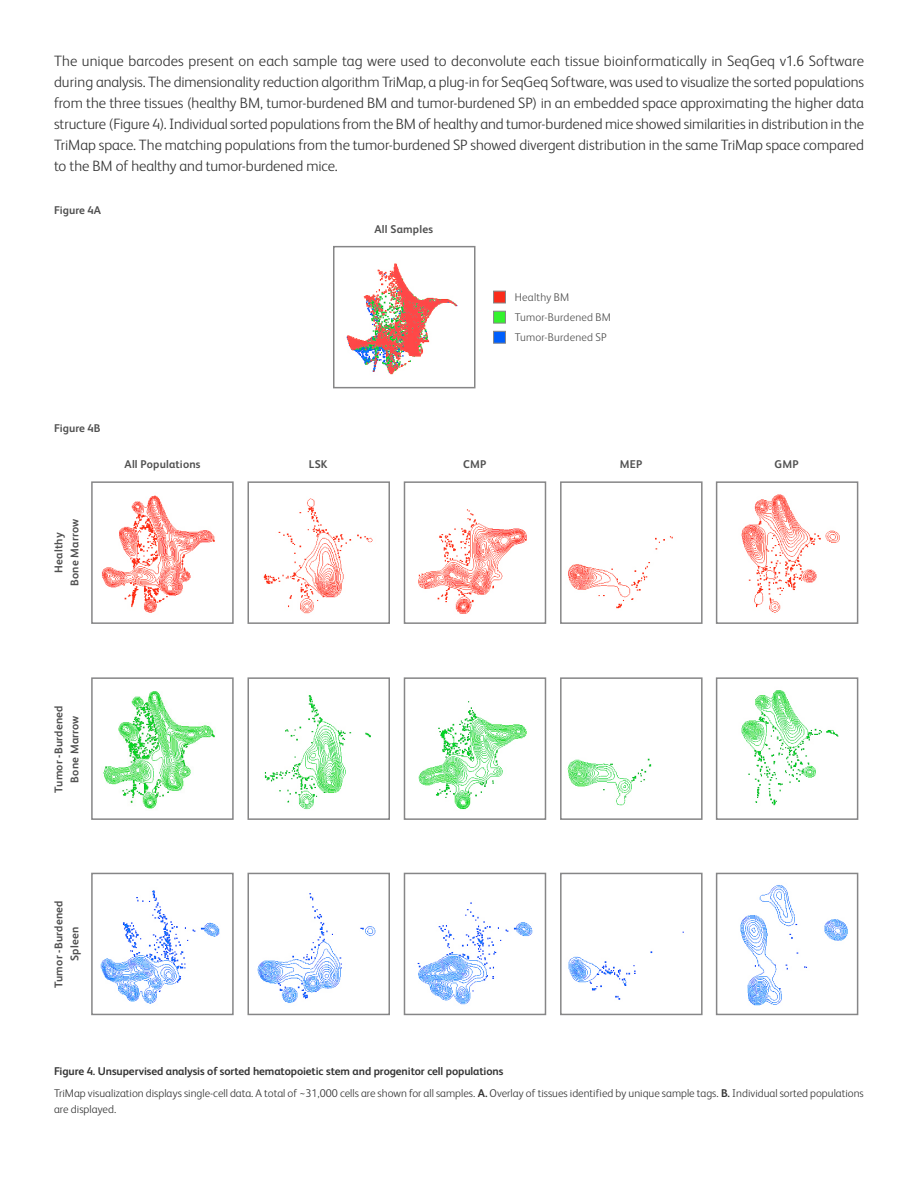
<style>
.page{position:relative;width:918px;height:1188px;background:#fff}
.page>*{position:absolute;margin:0;border:0;box-sizing:border-box;transform-origin:0 0}
.t1{font:300 15px/21px "FS Albert Pro";letter-spacing:-.005em;color:#353535;text-align:justify}
.Body_copy_option_1_F{font:300 11.25px/15.8px "FS Albert Pro";color:#353535}
.Specifications_FS_Al{font:700 11.25px/15.8px "FS Albert Pro";letter-spacing:.015em;color:#505050;text-align:center}
.Body_copy_option_1_F-2{font:700 11.25px "FS Albert Pro";letter-spacing:-.01em;color:#353535}
.Specifications_FS_Al-2{font:300 11.25px "FS Albert Pro";letter-spacing:.015em;color:#505050}
.s1{font-weight:700}
</style>
<div class="page">
<div style="left:91px;top:481px;width:143px;height:143px;border:2px solid #868687"></div>
<div style="left:91px;top:677px;width:143px;height:143px;border:2px solid #868687"></div>
<div style="left:91px;top:873px;width:143px;height:142px;border:2px solid #868687"></div>
<div style="left:404px;top:481px;width:142px;height:143px;border:2px solid #868687"></div>
<div style="left:404px;top:677px;width:142px;height:143px;border:2px solid #868687"></div>
<div style="left:404px;top:873px;width:142px;height:142px;border:2px solid #868687"></div>
<div style="left:248px;top:481px;width:142px;height:143px;border:2px solid #868687"></div>
<div style="left:248px;top:677px;width:142px;height:143px;border:2px solid #868687"></div>
<div style="left:248px;top:873px;width:142px;height:142px;border:2px solid #868687"></div>
<div style="left:560px;top:481px;width:143px;height:143px;border:2px solid #868687"></div>
<div style="left:560px;top:677px;width:143px;height:143px;border:2px solid #868687"></div>
<div style="left:560px;top:873px;width:143px;height:142px;border:2px solid #868687"></div>
<div style="left:716px;top:481px;width:142px;height:143px;border:2px solid #868687"></div>
<div style="left:716px;top:677px;width:142px;height:143px;border:2px solid #868687"></div>
<div style="left:716px;top:873px;width:142px;height:142px;border:2px solid #868687"></div>
<img style="left:93px;top:483px;width:139px;height:140px">
<img style="left:93px;top:679px;width:139px;height:140px">
<img style="left:93px;top:874px;width:139px;height:140px">
<img style="left:406px;top:483px;width:139px;height:140px">
<img style="left:406px;top:679px;width:139px;height:140px">
<img style="left:406px;top:874px;width:139px;height:140px">
<img style="left:249px;top:483px;width:140px;height:140px">
<img style="left:346px;top:263px;width:112px;height:112px">
<img style="left:249px;top:679px;width:140px;height:140px">
<img style="left:249px;top:874px;width:140px;height:140px">
<img style="left:562px;top:483px;width:139px;height:140px">
<img style="left:562px;top:679px;width:139px;height:140px">
<img style="left:562px;top:874px;width:139px;height:140px">
<img style="left:717px;top:483px;width:140px;height:140px">
<img style="left:717px;top:679px;width:140px;height:140px">
<img style="left:717px;top:874px;width:140px;height:140px">
<div style="left:333px;top:246px;width:143px;height:142px;border:2px solid #868687"></div>
<div style="left:493px;top:291px;width:13px;height:12px;background:#fb2c1b;border:1px solid #868687"></div>
<div style="left:493px;top:311px;width:13px;height:12px;background:#33f32d;border:1px solid #868687"></div>
<div style="left:493px;top:331px;width:13px;height:13px;background:#005ffc;border:1px solid #868687"></div>
<p class="t1" style="left:54px;top:49px;width:812px">The unique barcodes present on each sample tag were used to deconvolute each tissue bioinformatically in SeqGeq v1.6 Software during analysis. The dimensionality reduction algorithm TriMap, a plug-in for SeqGeq Software, was used to visualize the sorted populations from the three tissues (healthy BM, tumor-burdened BM and tumor-burdened SP) in an embedded space approximating the higher data structure (Figure 4). Individual sorted populations from the BM of healthy and tumor-burdened mice showed similarities in distribution in the TriMap space. The matching populations from the tumor-burdened SP showed divergent distribution in the same TriMap space compared to the BM of healthy and tumor-burdened mice.</p>
<p class="Specifications_FS_Al" style="left:54px;top:201px;width:49px">Figure 4A</p>
<p class="Specifications_FS_Al" style="left:54px;top:419px;width:48px">Figure 4B</p>
<p class="Specifications_FS_Al" style="left:50px;top:586px;width:69px;rotate:-90deg">Healthy<br>Bone Marrow</p>
<p class="Specifications_FS_Al" style="left:125px;top:456px;width:78px">All Populations</p>
<p class="Specifications_FS_Al" style="left:50px;top:793px;width:89px;rotate:-90deg">Tumor -Burdened<br>Bone Marrow</p>
<p class="Specifications_FS_Al" style="left:50px;top:988px;width:89px;rotate:-90deg">Tumor -Burdened<br>Spleen</p>
<p class="Specifications_FS_Al" style="left:374px;top:220px;width:60px">All Samples</p>
<p class="Specifications_FS_Al-2" style="left:515px;top:289px;width:56px">Healthy BM</p>
<p class="Specifications_FS_Al-2" style="left:515px;top:309px;width:98px">Tumor-Burdened BM</p>
<p class="Specifications_FS_Al-2" style="left:515px;top:329px;width:94px">Tumor-Burdened SP</p>
<p class="Specifications_FS_Al" style="left:309px;top:456px;width:20px">LSK</p>
<p class="Specifications_FS_Al" style="left:463px;top:456px;width:25px">CMP</p>
<p class="Specifications_FS_Al" style="left:620px;top:456px;width:24px">MEP</p>
<p class="Specifications_FS_Al" style="left:775px;top:456px;width:26px">GMP</p>
<p class="Body_copy_option_1_F-2" style="left:54px;top:1063px;width:451px">Figure 4. Unsupervised analysis of sorted hematopoietic stem and progenitor cell populations</p>
<p class="Body_copy_option_1_F" style="left:54px;top:1085px;width:811px">TriMap visualization displays single-cell data. A total of ~31,000 cells are shown for all samples. <span class="s1">A.</span> Overlay of tissues identified by unique sample tags. <span class="s1">B.</span> Individual sorted populations are displayed.</p>
</div>
